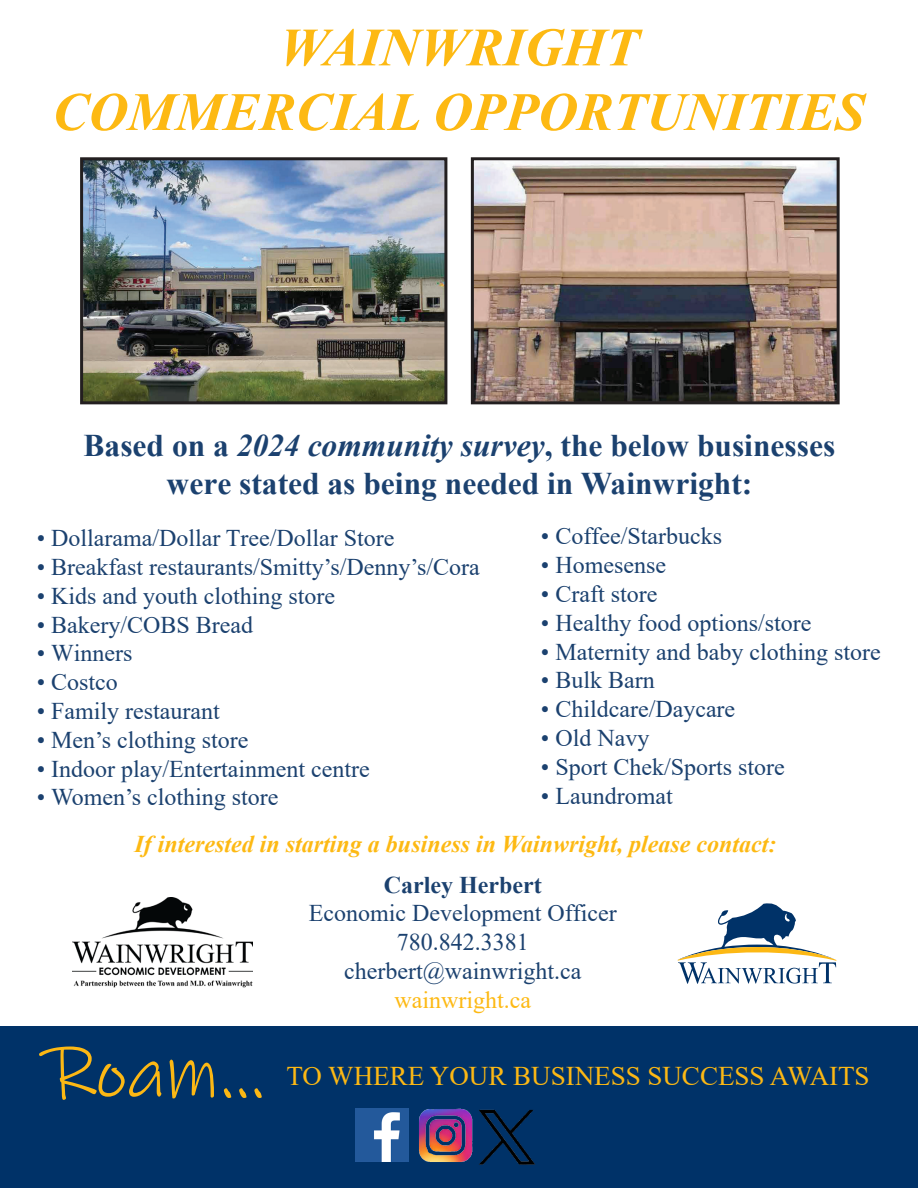
<style>
.page{position:relative;width:918px;height:1188px;background:#fff}
.page>*{position:absolute;margin:0;border:0;box-sizing:border-box;transform-origin:0 0}
.t1{font:72px "Ink Free";color:#fcb814}
.t2{font:italic 700 54px/64.7px "Times New Roman";color:#fdb913;text-align:center}
.t3{font:700 31.5px/37.8px "Times New Roman";color:#1b416f;text-align:center}
.t4{font:27px "Times New Roman";color:#fcb814}
.t5{font:24px/28.8px "Times New Roman";color:#1b416f;text-align:center}
.t6{font:italic 700 24px "Times New Roman";color:#fdb913}
.t7{font:700 24px "Times New Roman";color:#1b416f}
.t8{font:24px "Times New Roman";color:#fdb913}
.s1{font-style:italic}
</style>
<div class="page">
<img style="left:475px;top:162px;width:361px;height:238px">
<div style="left:471px;top:157px;width:369px;height:247px;border:3px solid #231f20"></div>
<img style="left:73px;top:898px;width:180px;height:89px">
<img style="left:84px;top:161px;width:359px;height:239px">
<div style="left:80px;top:157px;width:367px;height:247px;border:3px solid #231f20"></div>
<div style="left:0;top:1026px;width:918px;height:162px;background:#003268"></div>
<svg style="left:678px;top:903px;width:159px;height:81px"></svg>
<img style="left:355px;top:1109px;width:54px;height:53px">
<img style="left:419px;top:1109px;width:33px;height:53px">
<img style="left:452px;top:1108px;width:83px;height:57px">
<h2 class="t2" style="left:53px;top:13px;width:814px">WAINWRIGHT<br>COMMERCIAL OPPORTUNITIES</h2>
<h3 class="t3" style="left:84px;top:426px;width:753px">Based on a <span class="s1">2024 community survey</span>, the below businesses were stated as being needed in Wainwright:</h3>
<p class="t5" style="left:37px;top:523px;width:359px">• Dollarama/Dollar Tree/Dollar Store</p>
<p class="t5" style="left:37px;top:552px;width:444px">• Breakfast restaurants/Smitty’s/Denny’s/Cora</p>
<p class="t5" style="left:37px;top:581px;width:300px">• Kids and youth clothing store</p>
<p class="t5" style="left:37px;top:609px;width:218px">• Bakery/COBS Bread</p>
<p class="t5" style="left:37px;top:638px;width:97px">• Winners</p>
<p class="t5" style="left:37px;top:667px;width:83px">• Costco</p>
<p class="t5" style="left:37px;top:696px;width:185px">• Family restaurant</p>
<p class="t5" style="left:37px;top:725px;width:213px">• Men’s clothing store</p>
<p class="t5" style="left:37px;top:753px;width:334px">• Indoor play/Entertainment centre</p>
<p class="t5" style="left:37px;top:782px;width:243px">• Women’s clothing store</p>
<p class="t5" style="left:541px;top:521px;width:183px">• Coffee/Starbucks</p>
<p class="t5" style="left:541px;top:550px;width:127px">• Homesense</p>
<p class="t5" style="left:541px;top:579px;width:118px">• Craft store</p>
<p class="t5" style="left:541px;top:608px;width:272px">• Healthy food options/store</p>
<p class="t5" style="left:541px;top:636px;width:341px">• Maternity and baby clothing store</p>
<p class="t5" style="left:541px;top:665px;width:115px">• Bulk Barn</p>
<p class="t5" style="left:541px;top:694px;width:196px">• Childcare/Daycare</p>
<p class="t5" style="left:541px;top:723px;width:110px">• Old Navy</p>
<p class="t5" style="left:541px;top:752px;width:245px">• Sport Chek/Sports store</p>
<p class="t5" style="left:541px;top:780px;width:133px">• Laundromat</p>
<p class="t6" style="left:135px;top:827px;width:643px">If interested in starting a business in Wainwright, please contact:</p>
<p class="t7" style="left:384px;top:867px;width:159px">Carley Herbert</p>
<p class="t5" style="left:309px;top:898px;width:309px">Economic Development Officer<br>780.842.3381 cherbert@wainwright.ca</p>
<p class="t8" style="left:394px;top:983px;width:138px">wainwright.ca</p>
<h1 class="t1" style="left:51px;top:1022px;width:215px">Roam...</h1>
<p class="t4" style="left:286px;top:1057px;width:585px">TO WHERE YOUR BUSINESS SUCCESS AWAITS</p>
</div>
